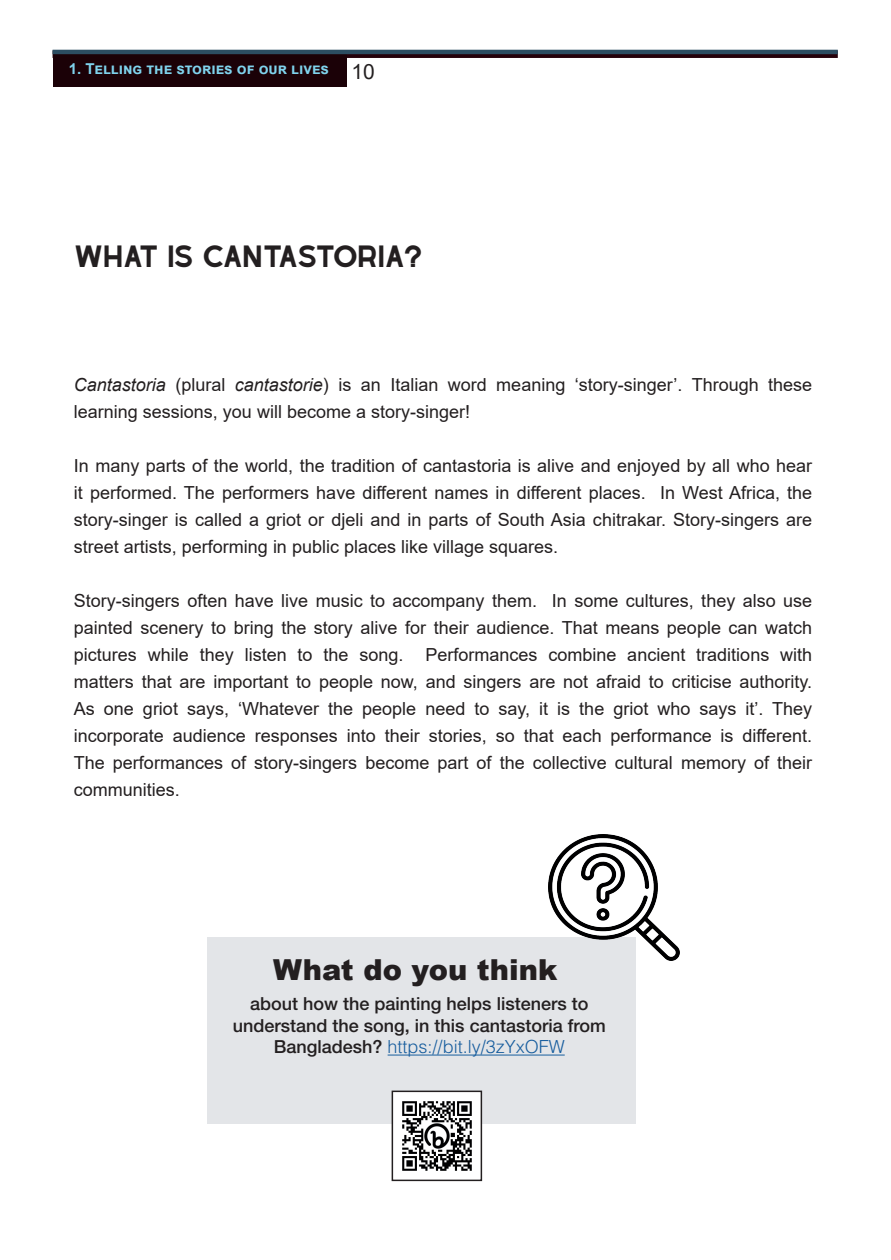
<style>
.page{position:relative;width:891px;height:1260px;background:#fff}
.page>*{position:absolute;margin:0;border:0;box-sizing:border-box;transform-origin:0 0}
.t1{font:900 28.95px "Arial";color:#231f20}
.t2{font:27px "Alyssum Sans";letter-spacing:-.05em;color:#231f20}
.t3{font:18px/27px "Arial";color:#231f20;text-align:justify}
.t4{font:500 18px/21.6px "Helvetica Neue LT Pro";color:#231f20;text-align:center}
.t5{font:300 18px "Helvetica LT Std";color:#175d9e}
.t6{font:700 15px "Arial";color:#7fd3ed}
.s1{font-weight:400;font-size:21px;color:#231f20}
.s2{font-style:italic}
.s3{font-family:"Helvetica Neue LT Pro";font-weight:500;color:#231f20}
</style>
<div class="page">
<svg style="left:347px;top:54px;width:490px;height:4px;background:#270610"></svg>
<div style="left:53px;top:53px;width:294px;height:34px;background:#1b0107"></div>
<hr style="left:53px;top:50px;width:784px;height:4px;background:#2c4d61">
<div style="left:207px;top:936px;width:428px;height:187px;background:#e3e5e8"></div>
<img style="left:549px;top:834px;width:130px;height:126px">
<hr style="left:387px;top:1054px;width:178px;height:1px;background:#175d9e">
<img style="left:394px;top:1093px;width:85px;height:78px">
<div style="left:391px;top:1090px;width:91px;height:91px;border:2px solid #231f20"></div>
<p class="t6" style="left:69px;top:58px;width:308px">1. Telling the stories of our lives <span class="s1">10</span></p>
<h2 class="t2" style="left:74px;top:238px;width:349px">WHAT IS CANTASTORIA?</h2>
<p class="t3" style="left:74px;top:371px;width:740px"><span class="s2">Cantastoria</span> (plural <span class="s2">cantastorie</span>) is an Italian word meaning ‘story-singer’. Through these learning sessions, you will become a story-singer!</p>
<p class="t3" style="left:74px;top:452px;width:740px">In many parts of the world, the tradition of cantastoria is alive and enjoyed by all who hear it performed. The performers have different names in different places. In West Africa, the story-singer is called a griot or djeli and in parts of South Asia chitrakar. Story-singers are street artists, performing in public places like village squares.</p>
<p class="t3" style="left:74px;top:587px;width:740px">Story-singers often have live music to accompany them. In some cultures, they also use painted scenery to bring the story alive for their audience. That means people can watch pictures while they listen to the song. Performances combine ancient traditions with matters that are important to people now, and singers are not afraid to criticise authority.<br>As one griot says, ‘Whatever the people need to say, it is the griot who says it’. They incorporate audience responses into their stories, so that each performance is different.<br>The performances of story-singers become part of the collective cultural memory of their communities.</p>
<h1 class="t1" style="left:273px;top:948px;width:286px">What do you think</h1>
<p class="t4" style="left:233px;top:992px;width:374px">about how the painting helps listeners to understand the song, in this cantastoria from</p>
<p class="t5" style="left:274px;top:1035px;width:292px"><span class="s3">Bangladesh?</span> https://bit.ly/3zYxOFW</p>
</div>
